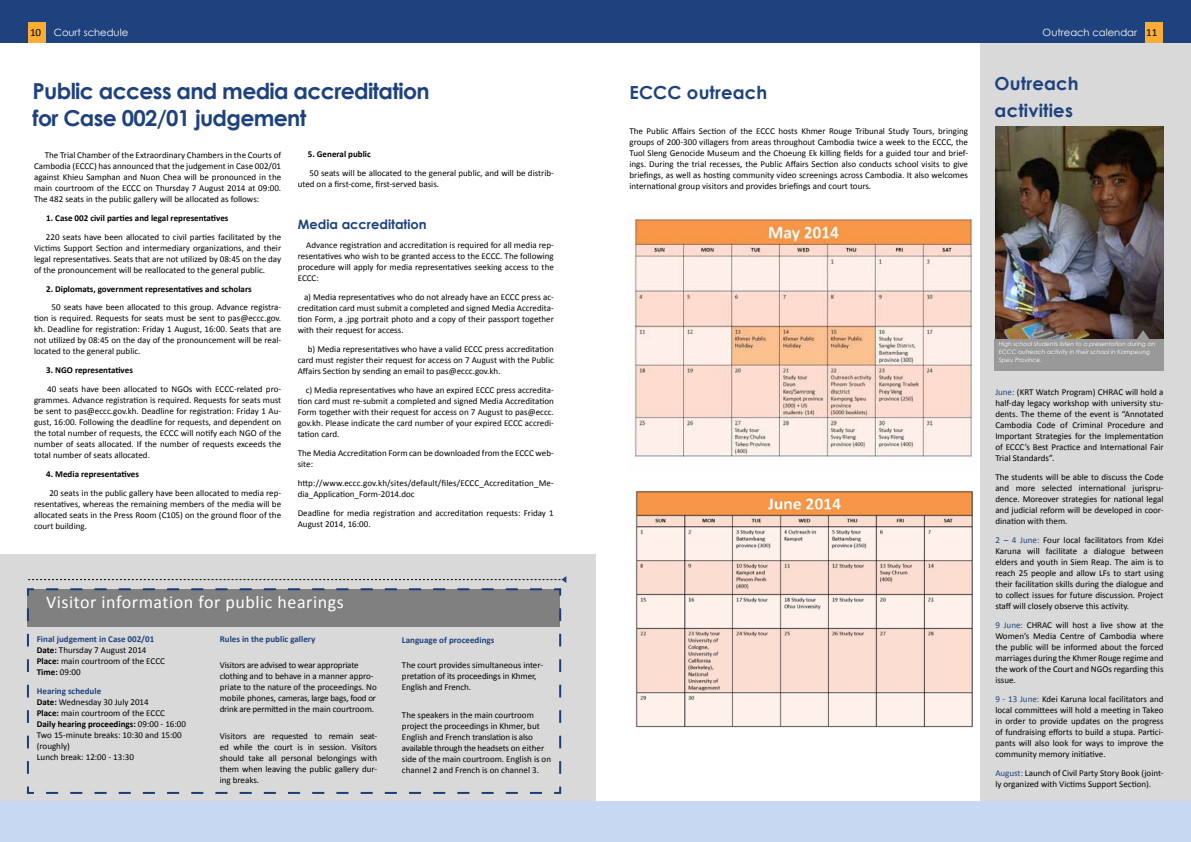
<style>
.page{position:relative;width:1191px;height:842px;background:#fff}
.page>*{position:absolute;margin:0;border:0;box-sizing:border-box;transform-origin:0 0}
.t1{font:700 22px/27px "Century Gothic";letter-spacing:-.03em;color:#1e427d}
.t2{font:18px "Calibri";letter-spacing:.03em;color:#fff}
.t3{font:700 18px/27px "Century Gothic";letter-spacing:.01em;color:#1e427d}
.t4{font:700 13px "Century Gothic";color:#1e427d}
.t5{font:10px "Century Gothic";color:#fff}
.t6{font:9px/11px "Calibri";color:#000;text-align:justify}
.t7{font:700 9px "Calibri";color:#000}
.t8{font:700 9px "Calibri";color:#1e427d}
.t9{font:italic 6px/8px "Century Gothic";color:#fff}
.s1{font-family:"Calibri";font-size:11px;color:#000}
.s2{font-weight:700;color:#1e427d}
.s3{font-weight:700}
.s4{color:#1e427d}
</style>
<div class="page">
<div style="left:980px;top:43px;width:211px;height:785px;background:#d9d9d9"></div>
<img style="left:995px;top:127px;width:168px;height:212px">
<div style="left:994px;top:339px;width:170px;height:32px;background:#999"></div>
<div style="left:0;top:554px;width:595px;height:288px;background:#d9d9d9"></div>
<svg style="left:1136px;top:330px;width:13px;height:9px"></svg>
<svg style="left:28px;top:576px;width:538px;height:7px"></svg>
<svg style="left:26px;top:588px;width:536px;height:206px"></svg>
<img style="left:627px;top:212px;width:347px;height:246px">
<img style="left:635px;top:491px;width:338px;height:237px">
<div style="left:0;top:0;width:595px;height:43px;background:#1e427d"></div>
<div style="left:595px;top:0;width:596px;height:43px;background:#1e427d"></div>
<div style="left:28px;top:22px;width:18px;height:21px;background:#fbac34"></div>
<div style="left:1145px;top:22px;width:17px;height:21px;background:#fbac34"></div>
<div style="left:0;top:801px;width:1191px;height:41px;background:#c7d9f2"></div>
<p class="t5" style="left:30px;top:25px;width:100px"><span class="s1">10</span> Court schedule</p>
<p class="t5" style="left:1042px;top:25px;width:116px">Outreach calendar <span class="s1">11</span></p>
<h1 class="t1" style="left:33px;top:77px;width:398px">Public access and media accreditation for Case 002/01 judgement</h1>
<p class="t7" style="left:308px;top:148px;width:65px">5. General public</p>
<p class="t6" style="left:298px;top:167px;width:258px;text-indent:12px">50 seats will be allocated to the general public, and will be distrib&shy;uted on a first-come, first-served basis.</p>
<h3 class="t4" style="left:298px;top:215px;width:130px">Media accreditation</h3>
<p class="t6" style="left:298px;top:240px;width:258px;text-indent:9px">Advance registration and accreditation is required for all media rep&shy;resentatives who wish to be granted access to the ECCC. The following procedure will apply for media representatives seeking access to the ECCC:</p>
<p class="t6" style="left:298px;top:292px;width:258px;text-indent:6px">a) Media representatives who do not already have an ECCC press ac&shy;creditation card must submit a completed and signed Media Accredita&shy;tion Form, a .jpg portrait photo and a copy of their passport together with their request for access.</p>
<p class="t6" style="left:298px;top:344px;width:258px;text-indent:10px">b) Media representatives who have a valid ECCC press accreditation card must register their request for access on 7 August with the Public Affairs Section by sending an email to pas@eccc.gov.kh.</p>
<p class="t6" style="left:298px;top:385px;width:258px;text-indent:8px">c) Media representatives who have an expired ECCC press accredita&shy;tion card must re-submit a completed and signed Media Accreditation Form together with their request for access on 7 August to pas@eccc. gov.kh. Please indicate the card number of your expired ECCC accredi&shy;tation card.</p>
<p class="t6" style="left:298px;top:448px;width:258px">The Media Accreditation Form can be downloaded from the ECCC web&shy;site:</p>
<p class="t6" style="left:298px;top:478px;width:258px">http://www.eccc.gov.kh/sites/default/files/ECCC_Accreditation_Me&shy;dia_Application_Form-2014.doc</p>
<p class="t6" style="left:298px;top:507px;width:258px">Deadline for media registration and accreditation requests: Friday 1<br>August 2014, 16:00.</p>
<p class="t6" style="left:34px;top:149px;width:249px;text-indent:11px">The Trial Chamber of the Extraordinary Chambers in the Courts of Cambodia (ECCC) has announced that the judgement in Case 002/01 against Khieu Samphan and Nuon Chea will be pronounced in the main courtroom of the ECCC on Thursday 7 August 2014 at 09:00.<br>The 482 seats in the public gallery will be allocated as follows:</p>
<p class="t7" style="left:46px;top:212px;width:184px">1. Case 002 civil parties and legal representatives</p>
<p class="t6" style="left:34px;top:231px;width:249px;text-indent:12px">220 seats have been allocated to civil parties facilitated by the Victims Support Section and intermediary organizations, and their legal representatives. Seats that are not utilized by 08:45 on the day of the pronouncement will be reallocated to the general public.</p>
<p class="t7" style="left:46px;top:283px;width:207px">2. Diplomats, government representatives and scholars</p>
<p class="t6" style="left:34px;top:302px;width:249px;text-indent:18px">50 seats have been allocated to this group. Advance registra&shy;tion is required. Requests for seats must be sent to pas@eccc.gov. kh. Deadline for registration: Friday 1 August, 16:00. Seats that are not utilized by 08:45 on the day of the pronouncement will be real&shy;located to the general public.</p>
<p class="t7" style="left:46px;top:365px;width:88px">3. NGO representatives</p>
<p class="t6" style="left:34px;top:384px;width:249px;text-indent:13px">40 seats have been allocated to NGOs with ECCC-related pro&shy;grammes. Advance registration is required. Requests for seats must be sent to pas@eccc.gov.kh. Deadline for registration: Friday 1 Au&shy;gust, 16:00. Following the deadline for requests, and dependent on the total number of requests, the ECCC will notify each NGO of the number of seats allocated. If the number of requests exceeds the total number of seats allocated.</p>
<p class="t7" style="left:46px;top:468px;width:94px">4. Media representatives</p>
<p class="t6" style="left:34px;top:488px;width:249px;text-indent:15px">20 seats in the public gallery have been allocated to media rep&shy;resentatives, whereas the remaining members of the media will be allocated seats in the Press Room (C105) on the ground floor of the court building.</p>
<h2 class="t2" style="left:46px;top:591px;width:299px">Visitor information for public hearings</h2>
<p class="t6" style="left:37px;top:633px;width:130px;text-align:left"><span class="s2">Final judgement in Case 002/01<br></span><span class="s3">Date:</span> Thursday 7 August 2014<br><span class="s3">Place:</span> main courtroom of the ECCC<br><span class="s3">Time:</span> 09:00</p>
<p class="t6" style="left:37px;top:685px;width:151px;text-align:left"><span class="s2">Hearing schedule<br></span><span class="s3">Date:</span> Wednesday 30 July 2014<br><span class="s3">Place:</span> main courtroom of the ECCC<br><span class="s3">Daily hearing proceedings:</span> 09:00 - 16:00<br>Two 15-minute breaks: 10:30 and 15:00 (roughly)<br>Lunch break: 12:00 - 13:30</p>
<p class="t8" style="left:220px;top:634px;width:97px">Rules in the public gallery</p>
<p class="t6" style="left:220px;top:659px;width:158px;text-align:left">Visitors are advised to wear appropriate clothing and to behave in a manner appro&shy;priate to the nature of the proceedings. No mobile phones, cameras, large bags, food or drink are permitted in the main courtroom.</p>
<p class="t6" style="left:220px;top:731px;width:159px">Visitors are requested to remain seat&shy;ed while the court is in session. Visitors should take all personal belongings with them when leaving the public gallery dur&shy;ing breaks.</p>
<p class="t8" style="left:402px;top:634px;width:94px">Language of proceedings</p>
<p class="t6" style="left:402px;top:660px;width:143px;text-align:left">The court provides simultaneous inter&shy;pretation of its proceedings in Khmer,<br>English and French.</p>
<p class="t6" style="left:402px;top:710px;width:151px;text-align:left">The speakers in the main courtroom project the proceedings in Khmer, but English and French translation is also available through the headsets on either side of the main courtroom. English is on channel 2 and French is on channel 3.</p>
<h2 class="t3" style="left:629px;top:78px;width:139px">ECCC outreach</h2>
<p class="t6" style="left:629px;top:125px;width:340px">The Public Affairs Section of the ECCC hosts Khmer Rouge Tribunal Study Tours, bringing groups of 200-300 villagers from areas throughout Cambodia twice a week to the ECCC, the Tuol Sleng Genocide Museum and the Choeung Ek killing fields for a guided tour and brief&shy;ings. During the trial recesses, the Public Affairs Section also conducts school visits to give briefings, as well as hosting community video screenings across Cambodia. It also welcomes international group visitors and provides briefings and court tours.</p>
<h2 class="t3" style="left:994px;top:69px;width:86px">Outreach activities</h2>
<p class="t9" style="left:999px;top:340px;width:158px">High school students listen to a presentation during an<br>ECCC outreach activity in their school in Kampeung<br>Speu Province.</p>
<p class="t6" style="left:995px;top:386px;width:170px"><span class="s4">June:</span> (KRT Watch Program) CHRAC will hold a half-day legacy workshop with university stu&shy;dents. The theme of the event is “Annotated Cambodia Code of Criminal Procedure and Important Strategies for the Implementation of ECCC’s Best Practice and International Fair Trial Standards”.</p>
<p class="t6" style="left:995px;top:471px;width:170px">The students will be able to discuss the Code and more selected international jurispru&shy;dence. Moreover strategies for national legal and judicial reform will be developed in coor&shy;dination with them.</p>
<p class="t6" style="left:995px;top:534px;width:170px"><span class="s4">2 – 4 June:</span> Four local facilitators from Kdei Karuna will facilitate a dialogue between elders and youth in Siem Reap. The aim is to reach 25 people and allow LFs to start using their facilitation skills during the dialogue and to collect issues for future discussion. Project staff will closely observe this activity.</p>
<p class="t6" style="left:995px;top:619px;width:170px"><span class="s4">9 June:</span> CHRAC will host a live show at the Women’s Media Centre of Cambodia where the public will be informed about the forced marriages during the Khmer Rouge regime and the work of the Court and NGOs regarding this issue.</p>
<p class="t6" style="left:995px;top:693px;width:170px"><span class="s4">9 - 13 June:</span> Kdei Karuna local facilitators and local committees will hold a meeting in Takeo in order to provide updates on the progress of fundraising efforts to build a stupa. Partici&shy;pants will also look for ways to improve the community memory initiative.</p>
<p class="t6" style="left:995px;top:767px;width:170px"><span class="s4">August:</span> Launch of Civil Party Story Book (joint&shy;ly organized with Victims Support Section).</p>
</div>
